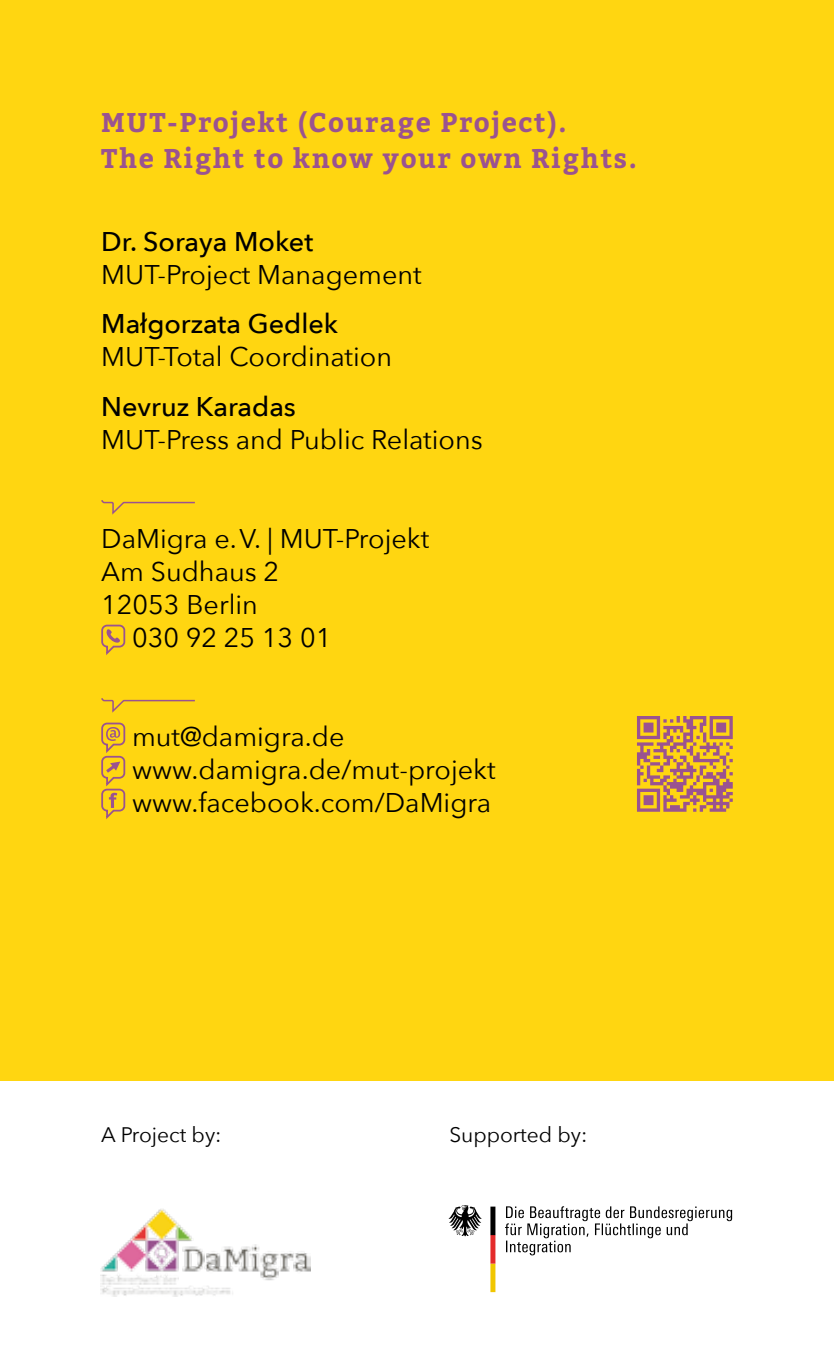
<style>
.page{position:relative;width:834px;height:1361px;background:#fff}
.page>*{position:absolute;margin:0;border:0;box-sizing:border-box;transform-origin:0 0}
.t1{font:27px/33px "Avenir Next";color:#000}
.t2{font:700 27px/36.6px "Bitter";letter-spacing:.06em;color:#9a5390}
.t3{font:500 27px "Avenir Next";color:#000}
.t4{font:21px "Avenir Next";color:#000}
</style>
<div class="page">
<div style="left:0;top:0;width:833px;height:1080px;background:#ffd611"></div>
<svg style="left:448px;top:1205px;width:33px;height:31px"></svg>
<svg style="left:490px;top:1206px;width:5px;height:86px"></svg>
<svg style="left:505px;top:1206px;width:227px;height:49px"></svg>
<img style="left:101px;top:1209px;width:209px;height:87px">
<svg style="left:101px;top:500px;width:94px;height:15px"></svg>
<svg style="left:106px;top:629px;width:14px;height:14px"></svg>
<div style="left:101px;top:624px;width:24px;height:23px;border:2px solid #9a5390;border-radius:5px"></div>
<svg style="left:101px;top:698px;width:94px;height:15px"></svg>
<div style="left:101px;top:722px;width:24px;height:23px;border:2px solid #9a5390;border-radius:5px"></div>
<svg style="left:106px;top:727px;width:14px;height:14px"></svg>
<svg style="left:106px;top:761px;width:14px;height:12px"></svg>
<div style="left:101px;top:756px;width:24px;height:23px;border:2px solid #9a5390;border-radius:5px"></div>
<svg style="left:109px;top:793px;width:8px;height:15px"></svg>
<div style="left:101px;top:788px;width:24px;height:23px;border:2px solid #9a5390;border-radius:5px"></div>
<svg style="left:637px;top:716px;width:95px;height:96px"></svg>
<p class="t2" style="left:101px;top:104px;width:537px">MUT-Projekt (Courage Project).<br>The Right to know your own Rights.</p>
<p class="t3" style="left:101px;top:218px;width:213px">Dr. Soraya Moket</p>
<p class="t1" style="left:101px;top:256px;width:322px">MUT-Project Management</p>
<p class="t3" style="left:101px;top:301px;width:238px">Małgorzata Gedlek</p>
<p class="t1" style="left:101px;top:339px;width:292px">MUT-Total Coordination</p>
<p class="t3" style="left:101px;top:383px;width:196px">Nevruz Karadas</p>
<p class="t1" style="left:101px;top:421px;width:383px">MUT-Press and Public Relations</p>
<p class="t1" style="left:101px;top:520px;width:329px">DaMigra e.V. | MUT-Projekt</p>
<p class="t1" style="left:101px;top:553px;width:179px">Am Sudhaus 2</p>
<p class="t1" style="left:101px;top:586px;width:158px">12053 Berlin</p>
<p class="t1" style="left:132px;top:620px;width:201px">030 92 25 13 01</p>
<p class="t1" style="left:132px;top:719px;width:365px">mut@damigra.de www.damigra.de/mut-projekt www.facebook.com/DaMigra</p>
<p class="t4" style="left:101px;top:1117px;width:122px">A Project by:</p>
<p class="t4" style="left:449px;top:1117px;width:140px">Supported by:</p>
</div>
